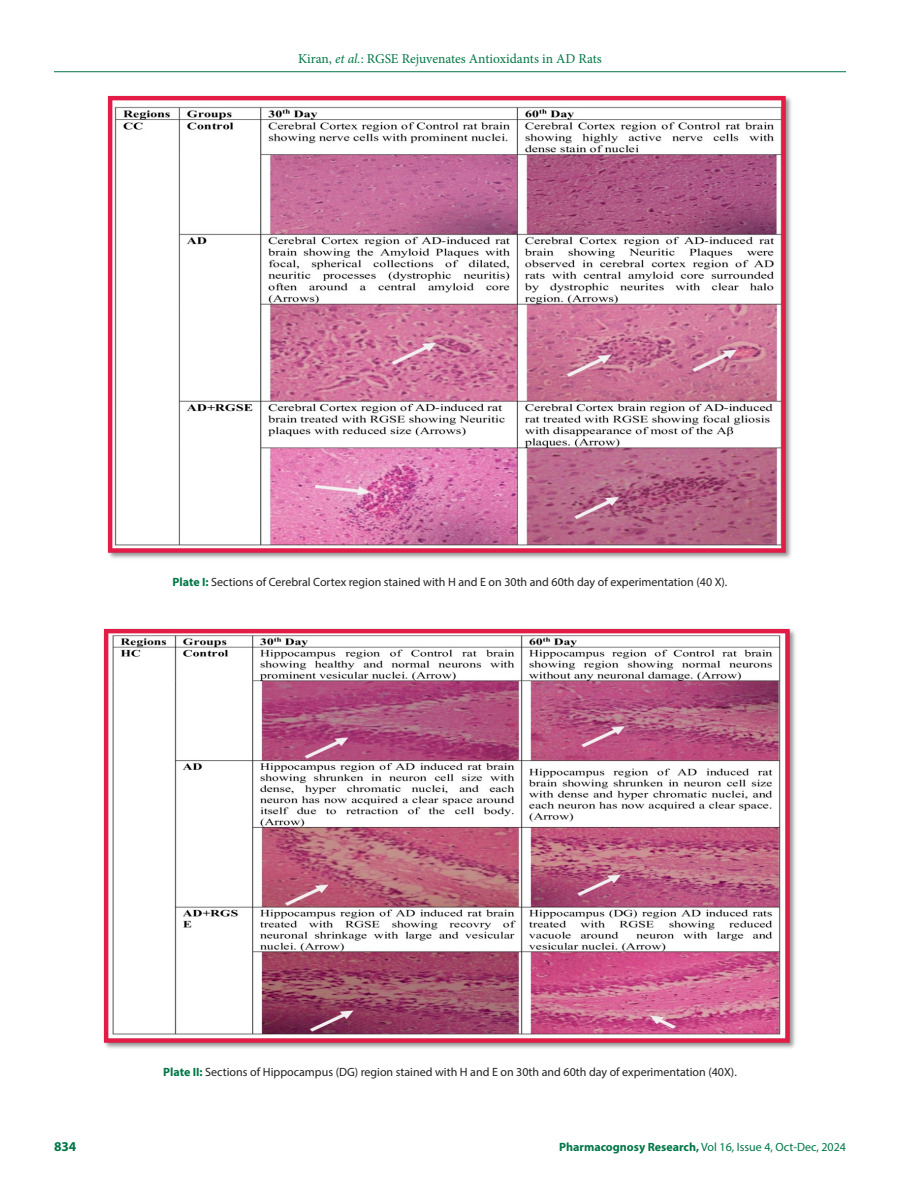
<style>
.page{position:relative;width:918px;height:1188px;background:#fff}
.page>*{position:absolute;margin:0;border:0;box-sizing:border-box;transform-origin:0 0}
.t1{font:13.5px "Minion Pro";color:#007645}
.t2{font:700 13.5px "Myriad Pro";color:#007645}
.FIG_Caption{font:12px "Myriad Pro";color:#231f20}
.t3{font:12px "Myriad Pro";color:#007645}
.s1{font-style:italic}
.s2{font-weight:700;color:#007645}
.s3{font-weight:700}
</style>
<div class="page">
<hr style="left:54px;top:71px;width:792px;height:1px;background:#007645">
<img style="left:107px;top:95px;width:685px;height:464px">
<img style="left:103px;top:628px;width:693px;height:421px">
<p class="t1" style="left:298px;top:50px;width:305px">Kiran, <span class="s1">et al.</span>: RGSE Rejuvenates Antioxidants in AD Rats</p>
<p class="FIG_Caption" style="left:173px;top:574px;width:556px"><span class="s2">Plate I:</span> Sections of Cerebral Cortex region stained with H and E on 30th and 60th day of experimentation (40 X).</p>
<p class="FIG_Caption" style="left:163px;top:1064px;width:575px"><span class="s2">Plate II:</span> Sections of Hippocampus (DG) region stained with H and E on 30th and 60th day of experimentation (40X).</p>
<p class="t2" style="left:54px;top:1137px;width:24px">834</p>
<p class="t3" style="left:559px;top:1139px;width:288px"><span class="s3">Pharmacognosy Research,</span> Vol 16, Issue 4, Oct-Dec, 2024</p>
</div>
